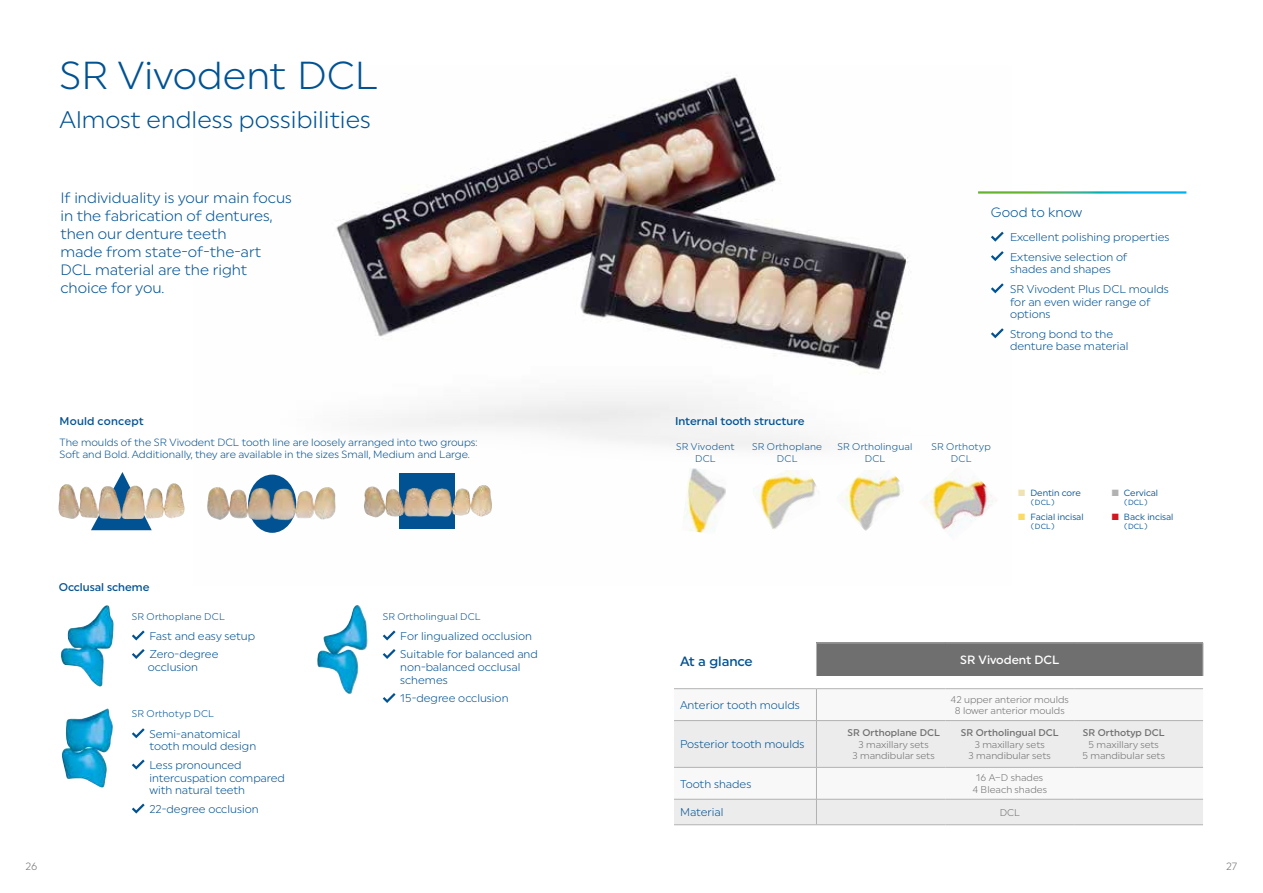
<style>
.page{position:relative;width:1263px;height:893px;background:#fff}
.page>*{position:absolute;margin:0;border:0;box-sizing:border-box;transform-origin:0 0}
.t1{font:39px "Uniform Pro Ivoclar Lgt";color:#005293}
.t2{font:24px "Uniform Pro Ivoclar Lgt";color:#005293}
.t3{font:15px/18px "Uniform Pro Ivoclar Lgt";color:#005293}
.t4{font:13.5px "Uniform Pro Ivoclar Lgt";color:#005293}
.t5{font:500 13.5px "Uniform Pro Ivoclar";color:#005293}
.t6{font:500 12px "Uniform Pro Ivoclar";color:#fff}
.t7{font:11.25px/12.8px "Uniform Pro Ivoclar Lgt";color:#005293}
.t8{font:500 11.25px "Uniform Pro Ivoclar";color:#005293}
.t9{font:500 11.25px "Uniform Pro Ivoclar";letter-spacing:.02em;color:#005293}
.t10{font:10.5px/12px "Uniform Pro Ivoclar Lgt";color:#005293}
.t11{font:10.5px "Uniform Pro Ivoclar Lgt";color:#706f6f}
.t12{font:9.75px/11.2px "Uniform Pro Ivoclar Lgt";color:#706f6f;text-align:center}
.t13{font:9.75px/12px "Uniform Pro Ivoclar Lgt";letter-spacing:.02em;color:#005293;text-align:center}
.t14{font:500 9.75px "Uniform Pro Ivoclar";color:#706f6f}
.t15{font:9px "Uniform Pro Ivoclar";color:#005293}
.t16{font:7.5px "Uniform Pro Ivoclar";color:#005293}
.s1{color:#efe3af}
.s2{color:#b3b2b2}
.s3{color:#fbda66}
.s4{color:#d1181f}
</style>
<div class="page">
<img style="left:252px;top:76px;width:751px;height:457px">
<img style="left:317px;top:605px;width:51px;height:89px">
<img style="left:60px;top:605px;width:54px;height:82px">
<img style="left:62px;top:708px;width:51px;height:80px">
<svg style="left:91px;top:472px;width:61px;height:58px"></svg>
<div style="left:248px;top:475px;width:48px;height:58px;background:#005293;border-radius:50%"></div>
<div style="left:399px;top:473px;width:56px;height:56px;background:#005293"></div>
<img style="left:207px;top:487px;width:129px;height:34px">
<img style="left:58px;top:483px;width:127px;height:36px">
<img style="left:364px;top:485px;width:128px;height:33px">
<img style="left:753px;top:470px;width:67px;height:60px">
<img style="left:837px;top:470px;width:67px;height:61px">
<img style="left:682px;top:468px;width:45px;height:65px">
<img style="left:918px;top:461px;width:81px;height:76px">
<hr style="left:978px;top:191px;width:208px;height:3px;background:#fff">
<svg style="left:991px;top:232px;width:13px;height:10px"></svg>
<svg style="left:991px;top:251px;width:13px;height:10px"></svg>
<svg style="left:991px;top:283px;width:13px;height:10px"></svg>
<svg style="left:991px;top:328px;width:13px;height:10px"></svg>
<svg style="left:383px;top:630px;width:13px;height:10px"></svg>
<svg style="left:383px;top:649px;width:13px;height:10px"></svg>
<svg style="left:383px;top:693px;width:13px;height:10px"></svg>
<svg style="left:132px;top:728px;width:13px;height:10px"></svg>
<svg style="left:132px;top:759px;width:13px;height:10px"></svg>
<svg style="left:132px;top:803px;width:13px;height:10px"></svg>
<svg style="left:132px;top:630px;width:13px;height:10px"></svg>
<svg style="left:132px;top:649px;width:13px;height:10px"></svg>
<div style="left:816px;top:643px;width:387px;height:33px;background:#706f6f"></div>
<hr style="left:816px;top:643px;width:129px;height:1px;background:#b3b2b2">
<hr style="left:816px;top:643px;width:1px;height:33px;background:#b3b2b2">
<hr style="left:945px;top:643px;width:129px;height:1px;background:#b3b2b2">
<hr style="left:1074px;top:643px;width:129px;height:1px;background:#b3b2b2">
<hr style="left:1203px;top:643px;width:1px;height:33px;background:#b3b2b2">
<hr style="left:674px;top:688px;width:142px;height:1px;background:#b3b2b2">
<hr style="left:816px;top:688px;width:129px;height:1px;background:#b3b2b2">
<hr style="left:945px;top:688px;width:129px;height:1px;background:#b3b2b2">
<hr style="left:1074px;top:688px;width:129px;height:1px;background:#b3b2b2">
<svg style="left:674px;top:689px;width:529px;height:135px"></svg>
<hr style="left:945px;top:799px;width:129px;height:1px;background:#b3b2b2">
<hr style="left:1074px;top:799px;width:129px;height:1px;background:#b3b2b2">
<hr style="left:674px;top:824px;width:142px;height:1px;background:#b3b2b2">
<hr style="left:816px;top:824px;width:129px;height:1px;background:#b3b2b2">
<hr style="left:945px;top:824px;width:129px;height:1px;background:#b3b2b2">
<hr style="left:1074px;top:824px;width:129px;height:1px;background:#b3b2b2">
<h1 class="t1" style="left:60px;top:52px;width:320px">SR Vivodent DCL</h1>
<h2 class="t2" style="left:60px;top:105px;width:313px">Almost endless possibilities</h2>
<h3 class="t3" style="left:60px;top:188px;width:233px">If individuality is your main focus in the fabrication of dentures, then our denture teeth<br>made from state-of-the-art<br>DCL material are the right choice for you.</h3>
<p class="t9" style="left:60px;top:415px;width:86px">Mould concept</p>
<p class="t10" style="left:60px;top:436px;width:419px">The moulds of the SR Vivodent DCL tooth line are loosely arranged into two groups:<br>Soft and Bold. Additionally, they are available in the sizes Small, Medium and Large.</p>
<p class="t8" style="left:59px;top:581px;width:92px">Occlusal scheme</p>
<p class="t13" style="left:132px;top:610px;width:94px">SR Orthoplane DCL</p>
<p class="t7" style="left:149px;top:627px;width:107px;line-height:18.5px">Fast and easy setup<br>Zero-degree</p>
<p class="t7" style="left:148px;top:661px;width:52px">occlusion</p>
<p class="t13" style="left:132px;top:708px;width:84px">SR Orthotyp DCL</p>
<p class="t7" style="left:149px;top:727px;width:108px">Semi-anatomical tooth mould design</p>
<p class="t7" style="left:149px;top:758px;width:137px">Less pronounced intercuspation compared with natural teeth</p>
<p class="t7" style="left:149px;top:802px;width:111px">22-degree occlusion</p>
<p class="t13" style="left:383px;top:610px;width:99px">SR Ortholingual DCL</p>
<p class="t7" style="left:400px;top:627px;width:139px;line-height:18.5px">For lingualized occlusion<br>Suitable for balanced and</p>
<p class="t7" style="left:400px;top:661px;width:122px">non-balanced occlusal schemes</p>
<p class="t7" style="left:400px;top:692px;width:110px">15-degree occlusion</p>
<p class="t8" style="left:675px;top:415px;width:131px">Internal tooth structure</p>
<p class="t4" style="left:991px;top:205px;width:93px">Good to know</p>
<p class="t7" style="left:1010px;top:227px;width:161px;line-height:19.5px">Excellent polishing properties<br>Extensive selection of</p>
<p class="t7" style="left:1010px;top:259px;width:160px;line-height:19.5px">shades and shapes<br>SR Vivodent Plus DCL moulds</p>
<p class="t7" style="left:1010px;top:295px;width:142px">for an even wider range of options</p>
<p class="t7" style="left:1010px;top:327px;width:120px">Strong bond to the denture base material</p>
<p class="t13" style="left:676px;top:440px;width:60px">SR Vivodent<br>DCL</p>
<p class="t13" style="left:931px;top:440px;width:61px">SR Orthotyp<br>DCL</p>
<p class="t13" style="left:752px;top:440px;width:72px">SR Orthoplane<br>DCL</p>
<p class="t13" style="left:837px;top:440px;width:76px">SR Ortholingual<br>DCL</p>
<p class="t15" style="left:1017px;top:488px;width:65px"><span class="s1">[+]</span> Dentin core</p>
<p class="t15" style="left:1111px;top:488px;width:49px"><span class="s2">[+]</span> Cervical</p>
<p class="t16" style="left:1031px;top:498px;width:25px">(DCL)</p>
<p class="t16" style="left:1124px;top:498px;width:25px">(DCL)</p>
<p class="t15" style="left:1017px;top:512px;width:68px"><span class="s3">[+]</span> Facial incisal</p>
<p class="t15" style="left:1111px;top:512px;width:64px"><span class="s4">[+]</span> Back incisal</p>
<p class="t16" style="left:1031px;top:522px;width:25px">(DCL)</p>
<p class="t16" style="left:1124px;top:522px;width:25px">(DCL)</p>
<p class="t5" style="left:680px;top:653px;width:74px">At a glance</p>
<p class="t6" style="left:960px;top:653px;width:100px">SR Vivodent DCL</p>
<p class="t7" style="left:680px;top:698px;width:121px">Anterior tooth moulds</p>
<p class="t12" style="left:950px;top:693px;width:120px">42 upper anterior moulds<br>8 lower anterior moulds</p>
<p class="t7" style="left:680px;top:738px;width:126px">Posterior tooth moulds</p>
<p class="t14" style="left:961px;top:727px;width:99px">SR Ortholingual DCL</p>
<p class="t12" style="left:969px;top:738px;width:84px">3 maxillary sets<br>3 mandibular sets</p>
<p class="t14" style="left:847px;top:727px;width:94px">SR Orthoplane DCL</p>
<p class="t12" style="left:852px;top:738px;width:84px">3 maxillary sets<br>3 mandibular sets</p>
<p class="t7" style="left:680px;top:777px;width:73px">Tooth shades</p>
<p class="t12" style="left:972px;top:772px;width:76px">16 A–D shades<br>4 Bleach shades</p>
<p class="t7" style="left:680px;top:806px;width:45px">Material</p>
<p class="t12" style="left:1000px;top:806px;width:22px">DCL</p>
<p class="t14" style="left:1083px;top:727px;width:83px">SR Orthotyp DCL</p>
<p class="t12" style="left:1082px;top:738px;width:84px">5 maxillary sets<br>5 mandibular sets</p>
<p class="t11" style="left:26px;top:860px;width:14px">26</p>
<p class="t11" style="left:1226px;top:860px;width:13px">27</p>
</div>
